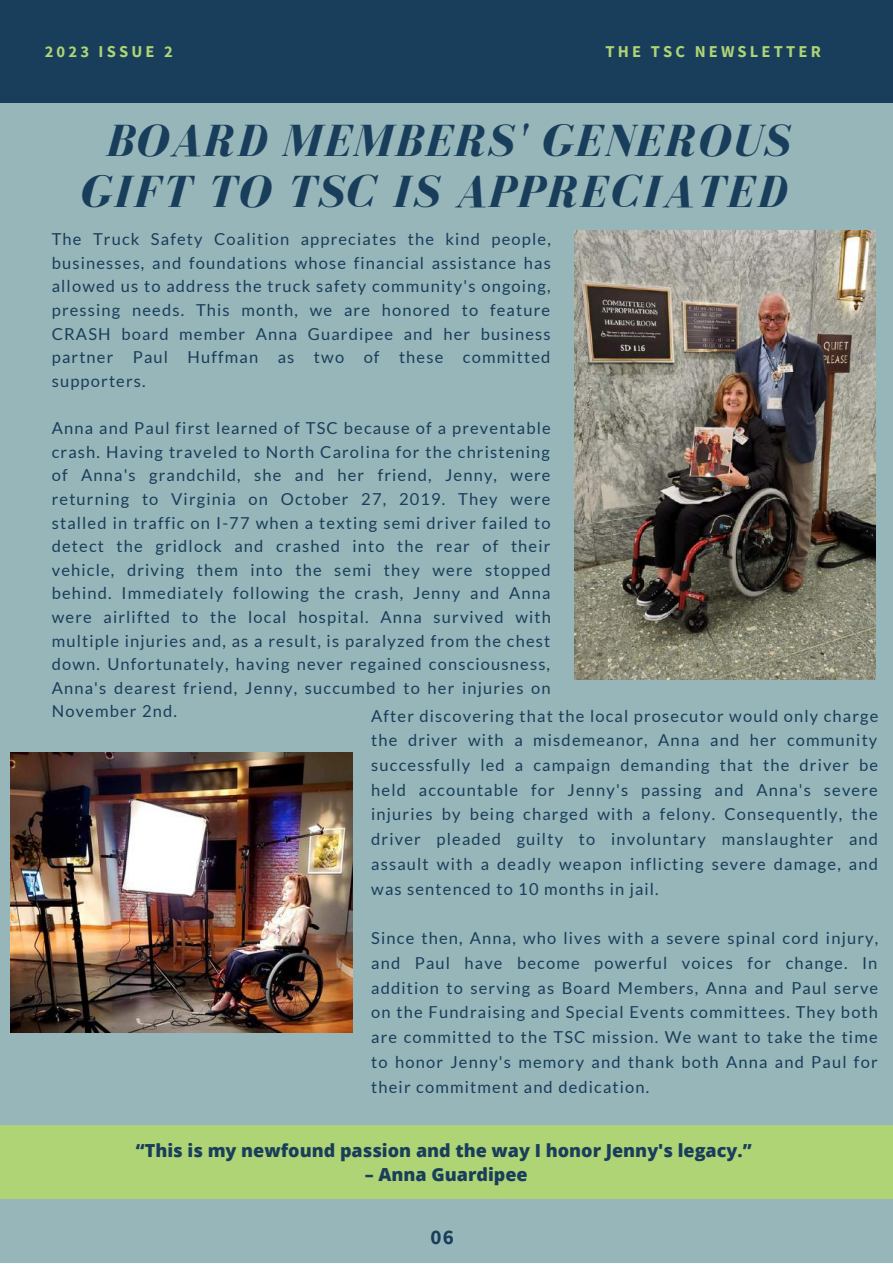
<style>
.page{position:relative;width:893px;height:1264px;background:#fff}
.page>*{position:absolute;margin:0;border:0;box-sizing:border-box;transform-origin:0 0}
.t1{font:italic 700 46.5px/50.6px "Bodoni FLF";letter-spacing:.045em;color:#193e5b;text-align:center}
.t2{font:700 21px "Source Sans Pro";color:#193e5b}
.t3{font:800 18px "Open Sans";color:#193e5b}
.t4{font:16.5px/23.5px "Lato";letter-spacing:.07em;color:#193e5b;text-align:justify}
.t5{font:700 16.5px "Source Sans Pro";letter-spacing:.19em;color:#afd475}
</style>
<div class="page">
<div style="left:0;top:0;width:892px;height:1262px;background:#97b6b9"></div>
<img style="left:575px;top:231px;width:300px;height:448px">
<div style="left:0;top:1125px;width:892px;height:73px;background:#afd475"></div>
<div style="left:0;top:0;width:892px;height:102px;background:#193e5b"></div>
<img style="left:11px;top:752px;width:342px;height:280px">
<p class="t5" style="left:45px;top:40px;width:130px">2023 ISSUE 2</p>
<p class="t5" style="left:605px;top:40px;width:217px">THE TSC NEWSLETTER</p>
<h1 class="t1" style="left:80px;top:116px;width:710px">BOARD MEMBERS' GENEROUS<br>GIFT TO TSC IS APPRECIATED</h1>
<p class="t4" style="left:52px;top:227px;width:500px">The Truck Safety Coalition appreciates the kind people, businesses, and foundations whose financial assistance has allowed us to address the truck safety community's ongoing, pressing needs. This month, we are honored to feature CRASH board member Anna Guardipee and her business partner Paul Huffman as two of these committed supporters.</p>
<p class="t4" style="left:52px;top:416px;width:500px">Anna and Paul first learned of TSC because of a preventable crash. Having traveled to North Carolina for the christening of Anna's grandchild, she and her friend, Jenny, were returning to Virginia on October 27, 2019. They were stalled in traffic on I-77 when a texting semi driver failed to detect the gridlock and crashed into the rear of their vehicle, driving them into the semi they were stopped behind. Immediately following the crash, Jenny and Anna were airlifted to the local hospital. Anna survived with multiple injuries and, as a result, is paralyzed from the chest down. Unfortunately, having never regained consciousness, Anna's dearest friend, Jenny, succumbed to her injuries on November 2nd.</p>
<p class="t4" style="left:371px;top:702px;width:508px;line-height:24.8px">After discovering that the local prosecutor would only charge the driver with a misdemeanor, Anna and her community successfully led a campaign demanding that the driver be held accountable for Jenny's passing and Anna's severe injuries by being charged with a felony. Consequently, the driver pleaded guilty to involuntary manslaughter and assault with a deadly weapon inflicting severe damage, and was sentenced to 10 months in jail.</p>
<p class="t4" style="left:371px;top:925px;width:508px;line-height:24.8px">Since then, Anna, who lives with a severe spinal cord injury, and Paul have become powerful voices for change. In addition to serving as Board Members, Anna and Paul serve on the Fundraising and Special Events committees. They both are committed to the TSC mission. We want to take the time to honor Jenny's memory and thank both Anna and Paul for their commitment and dedication.</p>
<p class="t3" style="left:136px;top:1137px;width:617px">“This is my newfound passion and the way I honor Jenny's legacy.”</p>
<p class="t3" style="left:365px;top:1161px;width:164px">– Anna Guardipee</p>
<p class="t2" style="left:430px;top:1223px;width:25px">06</p>
</div>
